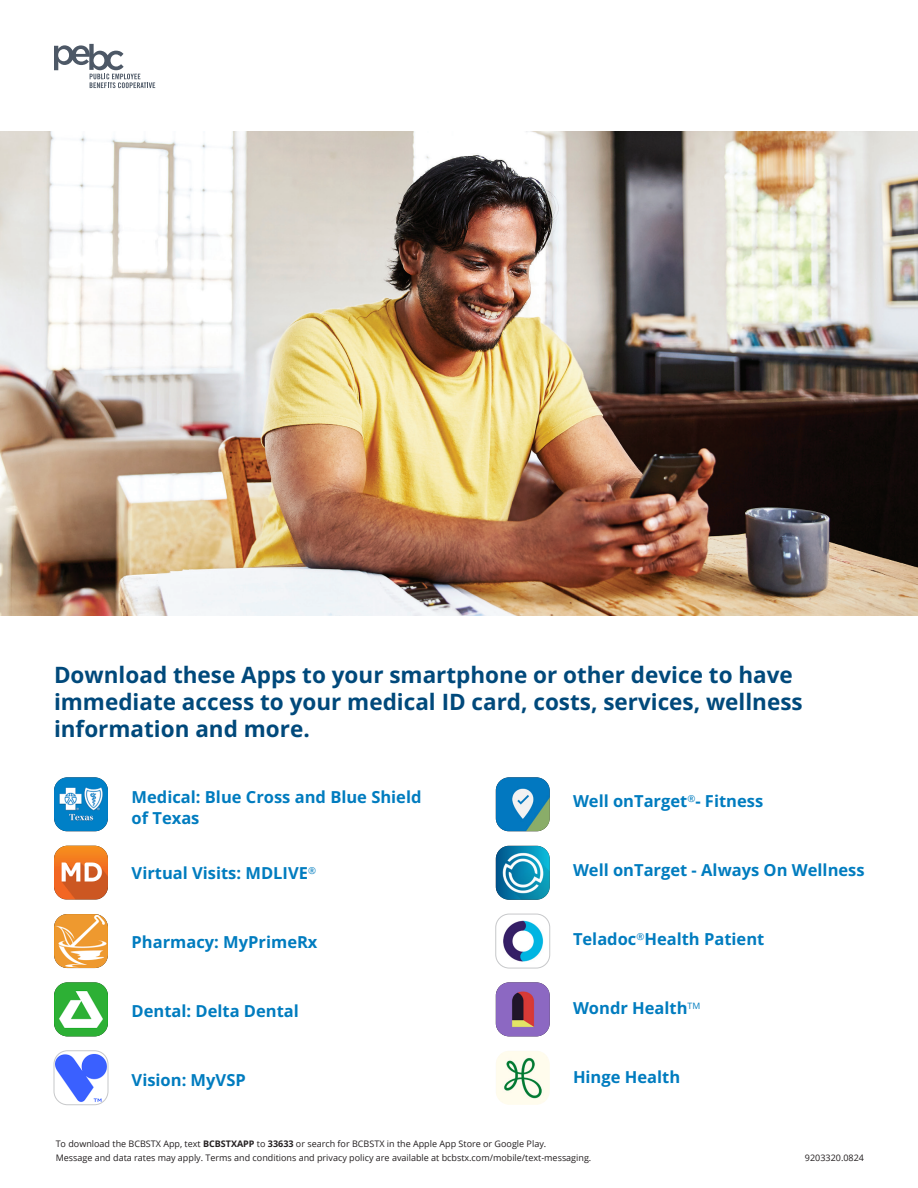
<style>
.page{position:relative;width:918px;height:1188px;background:#fff}
.page>*{position:absolute;margin:0;border:0;box-sizing:border-box;transform-origin:0 0}
.subtitle{font:700 22.5px/27px "Open Sans";color:#00497b}
.heading{font:700 16.5px/21px "Open Sans";color:#007cbf}
.taglines{font:9px "Open Sans";color:#231f20}
.s1{font-weight:700}
</style>
<div class="page">
<img style="left:0;top:132px;width:918px;height:483px">
<img style="left:54px;top:777px;width:54px;height:54px">
<img style="left:496px;top:777px;width:54px;height:54px">
<img style="left:54px;top:846px;width:54px;height:54px">
<img style="left:496px;top:846px;width:54px;height:54px">
<img style="left:54px;top:914px;width:54px;height:54px">
<img style="left:497px;top:914px;width:53px;height:54px">
<div style="left:495px;top:914px;width:55px;height:54px;border:1px solid #c7c8ca;border-radius:14px"></div>
<img style="left:54px;top:982px;width:54px;height:54px">
<img style="left:496px;top:982px;width:54px;height:54px">
<img style="left:54px;top:1052px;width:54px;height:53px">
<div style="left:54px;top:1050px;width:54px;height:55px;border:1px solid #c7c8ca;border-radius:14px"></div>
<img style="left:496px;top:1051px;width:54px;height:54px">
<svg style="left:54px;top:44px;width:101px;height:44px"></svg>
<p class="subtitle" style="left:54px;top:660px;width:750px">Download these Apps to your smartphone or other device to have immediate access to your medical ID card, costs, services, wellness information and more.</p>
<p class="heading" style="left:132px;top:786px;width:291px">Medical: Blue Cross and Blue Shield of Texas</p>
<p class="heading" style="left:573px;top:790px;width:192px">Well onTarget<sup>®</sup>- Fitness</p>
<p class="heading" style="left:132px;top:862px;width:186px">Virtual Visits: MDLIVE<sup>®</sup></p>
<p class="heading" style="left:573px;top:859px;width:293px">Well onTarget - Always On Wellness</p>
<p class="heading" style="left:132px;top:931px;width:187px">Pharmacy: MyPrimeRx</p>
<p class="heading" style="left:573px;top:928px;width:193px">Teladoc<sup>®</sup>Health Patient</p>
<p class="heading" style="left:132px;top:1000px;width:169px">Dental: Delta Dental</p>
<p class="heading" style="left:573px;top:997px;width:129px">Wondr Health<sup>TM</sup></p>
<p class="heading" style="left:132px;top:1069px;width:116px">Vision: MyVSP</p>
<p class="heading" style="left:573px;top:1066px;width:109px">Hinge Health</p>
<p class="taglines" style="left:56px;top:1137px;width:492px">To download the BCBSTX App, text <span class="s1">BCBSTXAPP</span> to <span class="s1">33633</span> or search for BCBSTX in the Apple App Store or Google Play.</p>
<p class="taglines" style="left:56px;top:1152px;width:537px">Message and data rates may apply. Terms and conditions and privacy policy are available at bcbstx.com/mobile/text-messaging.</p>
<p class="taglines" style="left:805px;top:1152px;width:61px">9203320.0824</p>
</div>
